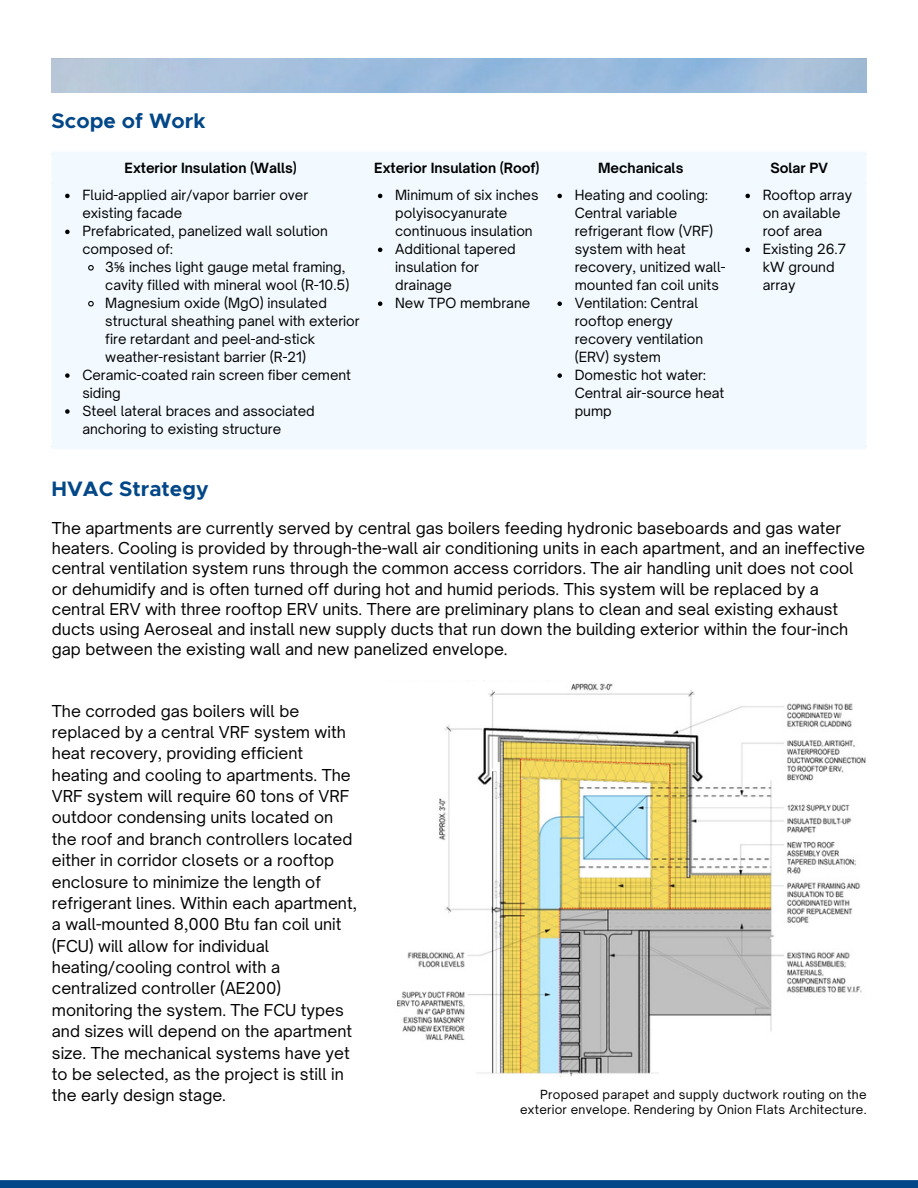
<style>
.page{position:relative;width:918px;height:1188px;background:#fff}
.page>*{position:absolute;margin:0;border:0;box-sizing:border-box;transform-origin:0 0}
.t1{font:700 21px "Metropolis";color:#024787}
.t2{font:15.75px/21.3px "Open Sauce One";color:#000}
.t3{font:13.5px/18px "Open Sauce One";color:#000}
.t4{font:700 13.5px "Open Sauce One";color:#000}
.t5{font:12px/15px "Open Sauce One";letter-spacing:.02em;color:#000;text-align:right}
.s1{font-family:"Noto Sans"}
</style>
<div class="page">
<div style="left:0;top:1180px;width:918px;height:8px;background:#024787"></div>
<div style="left:57px;top:157px;width:804px;height:287px;background:#f2faff"></div>
<svg style="left:65px;top:194px;width:5px;height:4px"></svg>
<svg style="left:65px;top:230px;width:5px;height:4px"></svg>
<svg style="left:87px;top:264px;width:8px;height:7px"></svg>
<svg style="left:87px;top:300px;width:8px;height:7px"></svg>
<svg style="left:65px;top:373px;width:5px;height:5px"></svg>
<svg style="left:65px;top:409px;width:5px;height:5px"></svg>
<svg style="left:378px;top:194px;width:4px;height:4px"></svg>
<svg style="left:378px;top:248px;width:4px;height:4px"></svg>
<svg style="left:378px;top:301px;width:4px;height:5px"></svg>
<svg style="left:557px;top:194px;width:5px;height:4px"></svg>
<svg style="left:557px;top:301px;width:5px;height:5px"></svg>
<svg style="left:557px;top:373px;width:5px;height:5px"></svg>
<svg style="left:745px;top:194px;width:5px;height:4px"></svg>
<svg style="left:745px;top:248px;width:5px;height:4px"></svg>
<div style="left:52px;top:157px;width:5px;height:287px;background:#f2faff"></div>
<div style="left:364px;top:157px;width:6px;height:287px;background:#f2faff"></div>
<div style="left:544px;top:157px;width:6px;height:287px;background:#f2faff"></div>
<div style="left:732px;top:157px;width:6px;height:287px;background:#f2faff"></div>
<div style="left:861px;top:157px;width:5px;height:287px;background:#f2faff"></div>
<div style="left:52px;top:151px;width:814px;height:6px;background:#f2faff"></div>
<div style="left:52px;top:180px;width:814px;height:6px;background:#f2faff"></div>
<div style="left:52px;top:444px;width:814px;height:5px;background:#f2faff"></div>
<svg style="left:52px;top:59px;width:814px;height:33px;background:#a1bedc"></svg>
<img style="left:397px;top:680px;width:469px;height:396px">
<p class="t1" style="left:52px;top:111px;width:155px">Scope of Work</p>
<p class="t4" style="left:125px;top:159px;width:174px">Exterior Insulation (Walls)</p>
<p class="t4" style="left:374px;top:159px;width:167px">Exterior Insulation (Roof)</p>
<p class="t4" style="left:598px;top:159px;width:87px">Mechanicals</p>
<p class="t4" style="left:770px;top:159px;width:59px">Solar PV</p>
<p class="t3" style="left:82px;top:186px;width:227px">Fluid-applied air/vapor barrier over existing facade</p>
<p class="t3" style="left:82px;top:222px;width:247px">Prefabricated, panelized wall solution composed of:</p>
<p class="t3" style="left:105px;top:258px;width:246px">3<span class="s1">⅝</span> inches light gauge metal framing, cavity filled with mineral wool (R-10.5)</p>
<p class="t3" style="left:105px;top:294px;width:256px">Magnesium oxide (MgO) insulated structural sheathing panel with exterior fire retardant and peel-and-stick weather-resistant barrier (R-21)</p>
<p class="t3" style="left:82px;top:366px;width:270px">Ceramic-coated rain screen fiber cement siding</p>
<p class="t3" style="left:82px;top:402px;width:234px">Steel lateral braces and associated anchoring to existing structure</p>
<p class="t3" style="left:395px;top:186px;width:145px">Minimum of six inches polyisocyanurate continuous insulation</p>
<p class="t3" style="left:395px;top:240px;width:122px">Additional tapered insulation for drainage</p>
<p class="t3" style="left:395px;top:294px;width:137px">New TPO membrane</p>
<p class="t3" style="left:575px;top:186px;width:152px">Heating and cooling:<br>Central variable refrigerant flow (VRF) system with heat recovery, unitized wall&shy;mounted fan coil units</p>
<p class="t3" style="left:575px;top:294px;width:130px">Ventilation: Central rooftop energy recovery ventilation (ERV) system</p>
<p class="t3" style="left:575px;top:366px;width:151px">Domestic hot water:<br>Central air-source heat pump</p>
<p class="t3" style="left:763px;top:186px;width:91px">Rooftop array on available roof area</p>
<h1 class="t3" style="left:763px;top:240px;width:85px">Existing 26.7 kW ground array</h1>
<p class="t1" style="left:52px;top:480px;width:158px">HVAC Strategy</p>
<h1 class="t2" style="left:52px;top:518px;width:815px;line-height:20.2px">The apartments are currently served by central gas boilers feeding hydronic baseboards and gas water heaters. Cooling is provided by through-the-wall air conditioning units in each apartment, and an ineffective central ventilation system runs through the common access corridors. The air handling unit does not cool or dehumidify and is often turned off during hot and humid periods. This system will be replaced by a central ERV with three rooftop ERV units. There are preliminary plans to clean and seal existing exhaust ducts using Aeroseal and install new supply ducts that run down the building exterior within the four-inch gap between the existing wall and new panelized envelope.</h1>
<h2 class="t2" style="left:52px;top:700px;width:307px">The corroded gas boilers will be replaced by a central VRF system with heat recovery, providing efficient heating and cooling to apartments. The VRF system will require 60 tons of VRF outdoor condensing units located on the roof and branch controllers located either in corridor closets or a rooftop enclosure to minimize the length of refrigerant lines. Within each apartment, a wall-mounted 8,000 Btu fan coil unit (FCU) will allow for individual heating/cooling control with a centralized controller (AE200) monitoring the system. The FCU types and sizes will depend on the apartment size. The mechanical systems have yet to be selected, as the project is still in the early design stage.</h2>
<h2 class="t5" style="left:520px;top:1086px;width:348px">Proposed parapet and supply ductwork routing on the exterior envelope. Rendering by Onion Flats Architecture.</h2>
</div>
